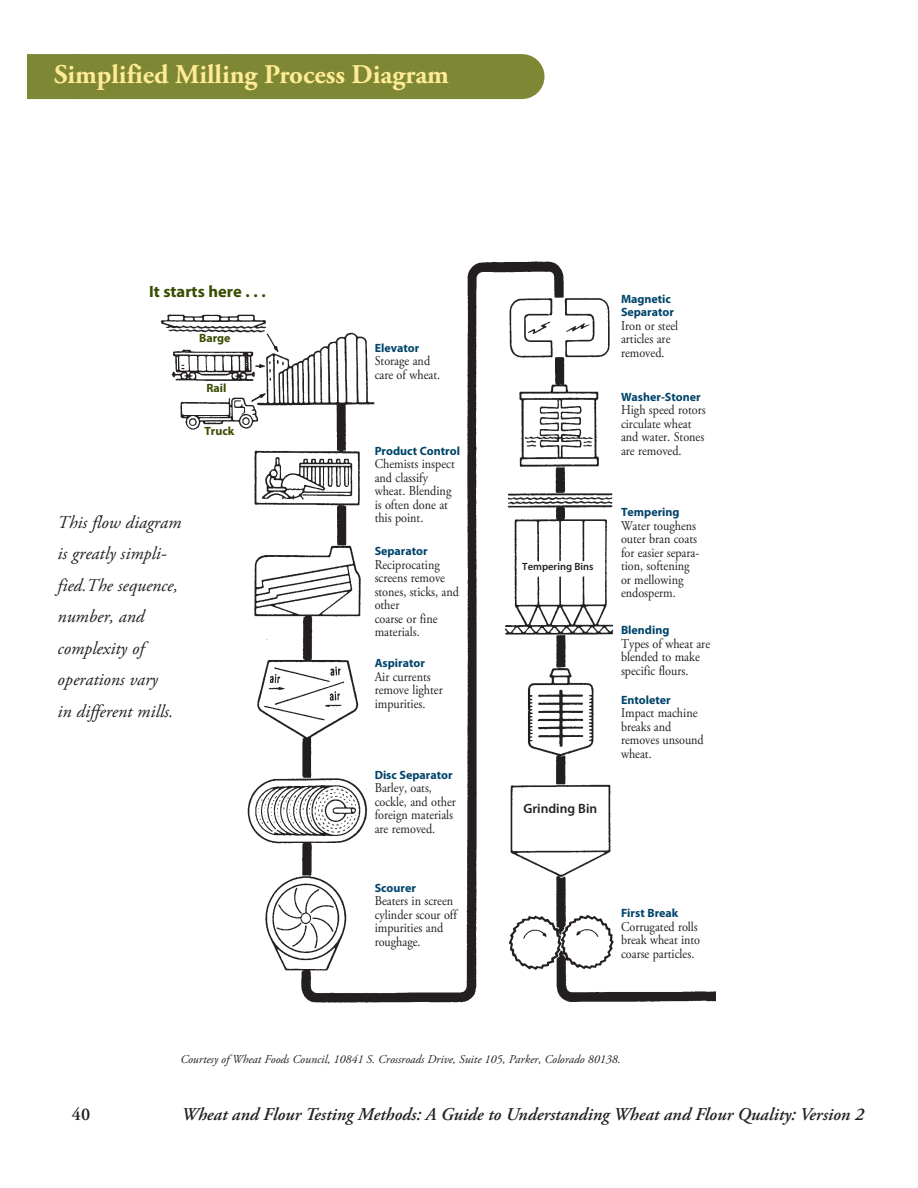
<style>
.page{position:relative;width:918px;height:1188px;background:#fff}
.page>*{position:absolute;margin:0;border:0;box-sizing:border-box;transform-origin:0 0}
.t1{font:700 27px "Adobe Garamond Pro";color:#ffeb95}
.t2{font:italic 18px/31.5px "Adobe Garamond Pro";color:#231f20}
.t3{font:italic 600 18px "Adobe Garamond Pro";color:#231f20}
.t4{font:600 18px "Adobe Garamond Pro";color:#231f20}
.t5{font:700 16.5px "Myriad Pro";color:#3a4c00}
.t6{font:13.5px/13.5px "Adobe Garamond Pro";color:#231f20;scale:.9 1}
.t7{font:600 13.5px "Myriad Pro";color:#231f20}
.t8{font:700 12px/13.5px "Myriad Pro";color:#00446a}
.t9{font:italic 12px "Adobe Garamond Pro";color:#231f20}
.t10{font:700 12px "Myriad Pro";color:#3a4c00}
.t11{font:600 10.5px "Myriad Pro";color:#231f20}
</style>
<div class="page">
<div style="left:27px;top:54px;width:494px;height:45px;background:#7e8733"></div>
<svg style="left:230px;top:54px;width:217px;height:1px"></svg>
<hr style="left:521px;top:54px;width:1px;height:45px;background:#7e8733">
<img style="left:161px;top:261px;width:555px;height:742px">
<h1 class="t1" style="left:54px;top:58px;width:397px">Simplified Milling Process Diagram</h1>
<p class="t5" style="left:149px;top:281px;width:118px">It starts here . . .</p>
<p class="t10" style="left:199px;top:330px;width:33px">Barge</p>
<p class="t10" style="left:206px;top:380px;width:22px">Rail</p>
<p class="t10" style="left:204px;top:423px;width:32px">Truck</p>
<h2 class="t2" style="left:58px;top:507px;width:125px">This flow diagram is greatly simpli&shy;fied.The sequence, number, and complexity of operations vary<br>in different mills.</h2>
<p class="t8" style="left:375px;top:340px;width:46px">Elevator</p>
<p class="t6" style="left:375px;top:355px;width:74px">Storage and care of wheat.</p>
<p class="t8" style="left:375px;top:443px;width:87px">Product Control</p>
<p class="t6" style="left:375px;top:457px;width:91px">Chemists inspect and classify wheat. Blending is often done at this point.</p>
<p class="t8" style="left:375px;top:544px;width:55px">Separator</p>
<p class="t6" style="left:375px;top:558px;width:95px">Reciprocating screens remove stones, sticks, and other<br>coarse or fine materials.</p>
<p class="t8" style="left:375px;top:656px;width:52px">Aspirator</p>
<p class="t6" style="left:375px;top:670px;width:77px">Air currents remove lighter impurities.</p>
<p class="t8" style="left:375px;top:767px;width:80px">Disc Separator</p>
<p class="t6" style="left:375px;top:781px;width:92px">Barley, oats, cockle, and other foreign materials are removed.</p>
<p class="t8" style="left:375px;top:880px;width:43px">Scourer</p>
<p class="t6" style="left:375px;top:895px;width:93px">Beaters in screen cylinder scour off impurities and roughage.</p>
<p class="t11" style="left:522px;top:560px;width:73px">Tempering Bins</p>
<p class="t7" style="left:524px;top:800px;width:75px">Grinding Bin</p>
<p class="t8" style="left:621px;top:292px;width:55px">Magnetic<br>Separator</p>
<p class="t6" style="left:621px;top:319px;width:65px">Iron or steel articles are removed.</p>
<p class="t8" style="left:621px;top:389px;width:81px">Washer-Stoner</p>
<p class="t6" style="left:621px;top:403px;width:96px">High speed rotors circulate wheat and water. Stones are removed.</p>
<p class="t8" style="left:621px;top:505px;width:60px">Tempering</p>
<p class="t6" style="left:621px;top:519px;width:89px">Water toughens outer bran coats for easier separa&shy;tion, softening or mellowing endosperm.</p>
<p class="t8" style="left:621px;top:623px;width:50px">Blending</p>
<p class="t6" style="left:621px;top:637px;width:101px">Types of wheat are blended to make specific flours.</p>
<p class="t8" style="left:621px;top:692px;width:51px">Entoleter</p>
<p class="t6" style="left:621px;top:706px;width:94px">Impact machine breaks and removes unsound wheat.</p>
<p class="t8" style="left:621px;top:906px;width:59px">First Break</p>
<p class="t6" style="left:621px;top:920px;width:90px">Corrugated rolls break wheat into coarse particles.</p>
<p class="t9" style="left:180px;top:1052px;width:442px">Courtesy of Wheat Foods Council, 10841 S. Crossroads Drive, Suite 105, Parker, Colorado 80138.</p>
<h2 class="t4" style="left:72px;top:1104px;width:20px">40</h2>
<h2 class="t3" style="left:181px;top:1104px;width:684px">Wheat and Flour Testing Methods: A Guide to Understanding Wheat and Flour Quality: Version 2</h2>
</div>
